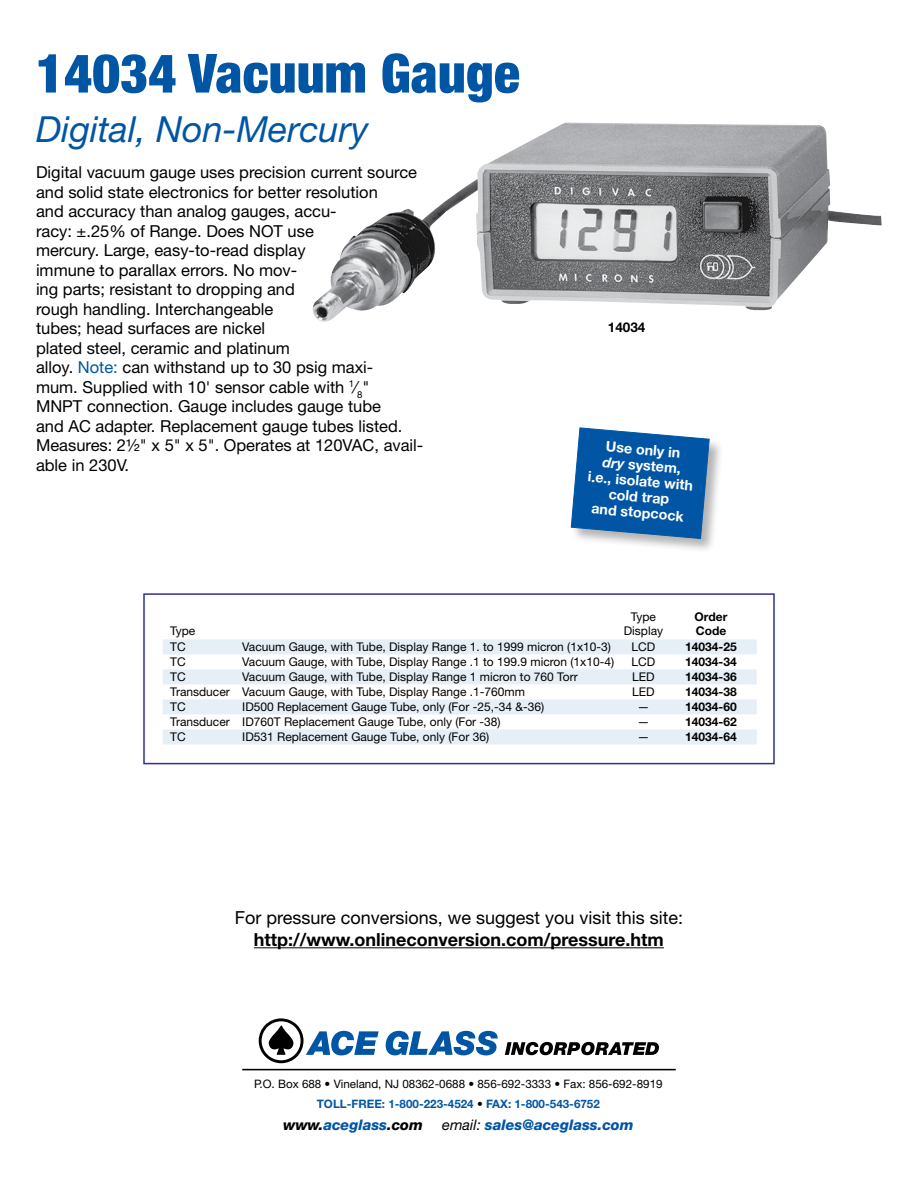
<style>
.page{position:relative;width:918px;height:1188px;background:#fff}
.page>*{position:absolute;margin:0;border:0;box-sizing:border-box;transform-origin:0 0}
.t1{font:900 condensed 54px "Helvetica Neue LT Std";color:#0055a4}
.t2{font:italic 36px "Helvetica Neue LT Std";color:#0055a4}
.t3{font:18px "Helvetica Neue LT Std";color:#000}
.t4{font:700 18px "Helvetica Neue LT Std";color:#000}
.t5{font:16.5px/19.5px "Helvetica Neue LT Std";color:#000}
.t6{font:italic 800 14.7px "Helvetica Neue LT Std";color:#0055a4}
.t7{font:italic 800 14.7px "Helvetica Neue LT Std";color:#000}
.t8{font:700 14.25px/15.8px "Helvetica Neue LT Std";color:#fff;text-align:center}
.t9{font:700 13.5px "Helvetica Neue LT Std";color:#000}
.t10{font:12px/13.5px "Helvetica Neue LT Std";color:#000;text-align:center}
.t11{font:700 12px/13.5px "Helvetica Neue LT Std";color:#000}
.t12{font:11.7px/20px "Helvetica Neue LT Std";color:#000;text-align:center}
.s1{color:#0055a4}
.s2{font-style:italic}
.s3{font-weight:700;color:#0055a4}
.s4{font-weight:400;color:#000}
</style>
<div class="page">
<svg style="left:570px;top:427px;width:140px;height:112px;background:#246bae"></svg>
<hr style="left:242px;top:1069px;width:434px;height:1px;background:#000">
<svg style="left:259px;top:1018px;width:120px;height:45px"></svg>
<svg style="left:386px;top:1031px;width:112px;height:24px"></svg>
<svg style="left:505px;top:1042px;width:154px;height:13px"></svg>
<svg style="left:163px;top:639px;width:594px;height:105px;fill:#e6eef6"></svg>
<div style="left:143px;top:593px;width:632px;height:171px;border:2px solid #2e3192"></div>
<img style="left:312px;top:123px;width:570px;height:199px">
<hr style="left:254px;top:947px;width:410px;height:1px;background:#000">
<h1 class="t1" style="left:36px;top:40px;width:485px">14034 Vacuum Gauge</h1>
<h2 class="t2" style="left:36px;top:108px;width:334px">Digital, Non-Mercury</h2>
<p class="t5" style="left:36px;top:162px;width:389px">Digital vacuum gauge uses precision current source and solid state electronics for better resolution<br>and accuracy than analog gauges, accu-<br>racy: ±.25% of Range. Does NOT use<br>mercury. Large, easy-to-read display<br>immune to parallax errors. No mov-<br>ing parts; resistant to dropping and<br>rough handling. Interchangeable<br>tubes; head surfaces are nickel<br>plated steel, ceramic and platinum<br>alloy. <span class="s1">Note:</span> can withstand up to 30 psig maxi-<br>mum. Supplied with 10' sensor cable with <sup>1</sup>∕<sub>8</sub>"<br>MNPT connection. Gauge includes gauge tube<br>and AC adapter. Replacement gauge tubes listed.<br>Measures: 2½" x 5" x 5". Operates at 120VAC, avail&shy;able in 230V.</p>
<p class="t10" style="left:170px;top:624px;width:27px">Type</p>
<p class="t9" style="left:608px;top:319px;width:39px">14034</p>
<p class="t8" style="left:591px;top:437px;width:107px;rotate:5deg">Use only in<br><span class="s2">dry</span> system, i.e., isolate with cold trap<br>and stopcock</p>
<p class="t10" style="left:624px;top:610px;width:41px">Type<br>Display</p>
<p class="t11" style="left:695px;top:610px;width:34px">Order<br>Code</p>
<p class="t10" style="left:170px;top:640px;width:17px">TC</p>
<p class="t10" style="left:242px;top:640px;width:370px">Vacuum Gauge, with Tube, Display Range 1. to 1999 micron (1x10-3)</p>
<p class="t10" style="left:632px;top:640px;width:25px">LCD</p>
<p class="t11" style="left:685px;top:640px;width:53px">14034-25</p>
<p class="t10" style="left:170px;top:655px;width:17px">TC</p>
<p class="t10" style="left:242px;top:655px;width:374px">Vacuum Gauge, with Tube, Display Range .1 to 199.9 micron (1x10-4)</p>
<p class="t10" style="left:632px;top:655px;width:25px">LCD</p>
<p class="t11" style="left:685px;top:655px;width:53px">14034-34</p>
<p class="t10" style="left:170px;top:670px;width:17px">TC</p>
<p class="t10" style="left:242px;top:670px;width:337px">Vacuum Gauge, with Tube, Display Range 1 micron to 760 Torr</p>
<p class="t10" style="left:632px;top:670px;width:24px">LED</p>
<p class="t11" style="left:685px;top:670px;width:53px">14034-36</p>
<p class="t10" style="left:170px;top:685px;width:356px">Transducer Vacuum Gauge, with Tube, Display Range .1-760mm</p>
<p class="t10" style="left:632px;top:685px;width:24px">LED</p>
<p class="t11" style="left:685px;top:685px;width:53px">14034-38</p>
<p class="t10" style="left:170px;top:700px;width:17px">TC</p>
<p class="t10" style="left:242px;top:700px;width:303px">ID500 Replacement Gauge Tube, only (For -25,-34 &amp;-36)</p>
<p class="t10" style="left:638px;top:700px;width:13px">—</p>
<p class="t11" style="left:685px;top:700px;width:53px">14034-60</p>
<p class="t10" style="left:170px;top:715px;width:332px">Transducer ID760T Replacement Gauge Tube, only (For -38)</p>
<p class="t10" style="left:638px;top:715px;width:13px">—</p>
<p class="t11" style="left:685px;top:715px;width:53px">14034-62</p>
<p class="t10" style="left:170px;top:730px;width:17px">TC</p>
<p class="t10" style="left:242px;top:730px;width:248px">ID531 Replacement Gauge Tube, only (For 36)</p>
<p class="t10" style="left:638px;top:730px;width:13px">—</p>
<p class="t11" style="left:685px;top:730px;width:53px">14034-64</p>
<p class="t3" style="left:235px;top:907px;width:450px">For pressure conversions, we suggest you visit this site:</p>
<p class="t4" style="left:254px;top:928px;width:411px">http://www.onlineconversion.com/pressure.htm</p>
<p class="t12" style="left:254px;top:1073px;width:410px">P.O. Box 688 • Vineland, NJ 08362-0688 • 856-692-3333 • Fax: 856-692-8919<br><span class="s3">TOLL-FREE: 1-800-223-4524</span> • <span class="s3">FAX: 1-800-543-6752</span></p>
<p class="t7" style="left:283px;top:1116px;width:141px">www.<span class="s1">aceglass</span>.com</p>
<p class="t6" style="left:442px;top:1116px;width:193px"><span class="s4">email:</span> sales@aceglass.com</p>
</div>
